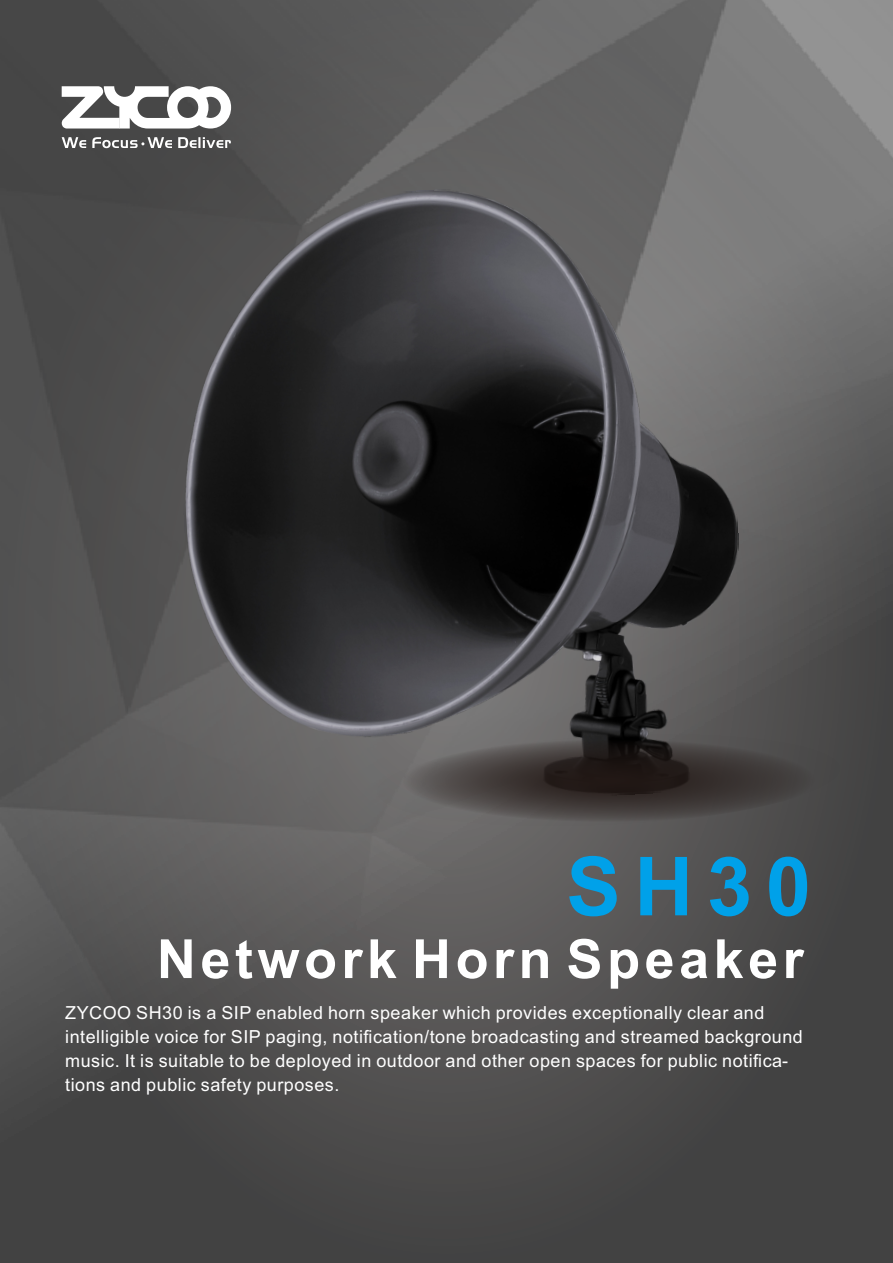
<style>
.page{position:relative;width:893px;height:1263px;background:#fff}
.page>*{position:absolute;margin:0;border:0;box-sizing:border-box;transform-origin:0 0}
.t1{font:700 81.45px "Arial";color:#00a1e9}
.t2{font:700 54px "Arial";letter-spacing:.085em;color:#fff}
.t3{font:18px/24.2px "Arial";letter-spacing:.03em;color:#fff}
</style>
<div class="page">
<img style="left:0;top:0;width:893px;height:1263px">
<svg style="left:62px;top:86px;width:169px;height:43px"></svg>
<svg style="left:62px;top:137px;width:169px;height:11px"></svg>
<img style="left:167px;top:176px;width:583px;height:641px">
<svg style="left:375px;top:728px;width:467px;height:104px"></svg>
<h1 class="t1" style="left:566px;top:856px;width:246px">SH30</h1>
<h2 class="t2" style="left:157px;top:939px;width:648px">Network Horn Speaker</h2>
<p class="t3" style="left:65px;top:1002px;width:739px">ZYCOO SH30 is a SIP enabled horn speaker which provides exceptionally clear and intelligible voice for SIP paging, notification/tone broadcasting and streamed background music. It is suitable to be deployed in outdoor and other open spaces for public notifica&shy;tions and public safety purposes.</p>
</div>
